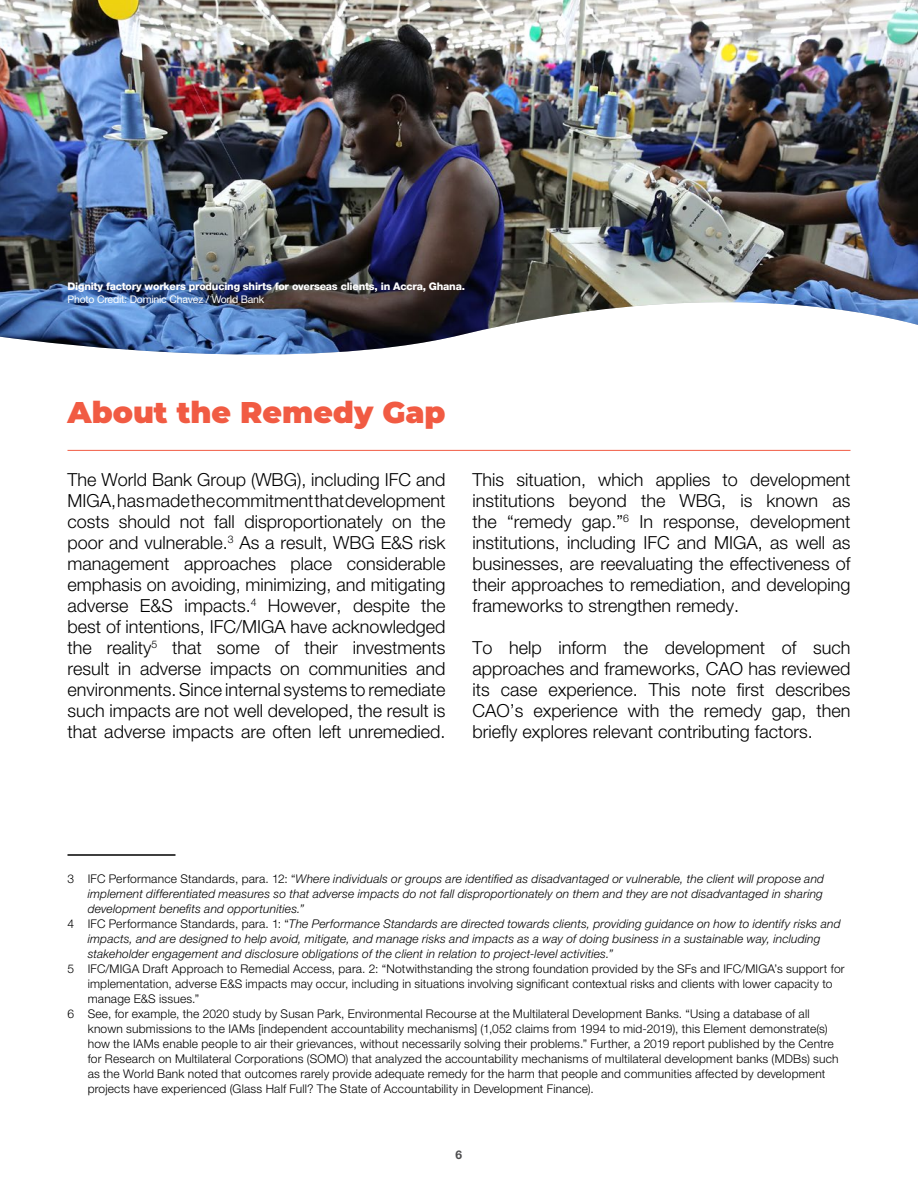
<style>
.page{position:relative;width:918px;height:1188px;background:#fff}
.page>*{position:absolute;margin:0;border:0;box-sizing:border-box;transform-origin:0 0}
.H1{font:900 30px "Montserrat";color:#f15b43}
.Body{font:300 18px/21px "Helvetica Neue LT Std";color:#000;text-align:justify}
.Footnote_Text{font:300 12px/15px "Helvetica Neue LT Std";letter-spacing:.015em;color:#000}
.Footnote_Text-2{font:italic 300 12px/15px "Helvetica Neue LT Std";letter-spacing:.015em;color:#000;text-align:justify}
.t1{font:700 12px "Helvetica Neue LT Std";color:#4d4d4f}
.t2{font:800 10.5px "Helvetica Neue LT Std";letter-spacing:-.02em;color:#fff}
.t3{font:10.5px "Helvetica Neue LT Std";letter-spacing:-.02em;color:#fff}
.s1{font-style:normal}
</style>
<div class="page">
<hr style="left:68px;top:450px;width:782px;height:1px;background:#f15b43">
<hr style="left:68px;top:854px;width:108px;height:2px;background:#000">
<img style="left:0;top:0;width:918px;height:355px">
<p class="t2" style="left:68px;top:280px;width:399px">Dignity factory workers producing shirts for overseas clients, in Accra, Ghana.</p>
<p class="t3" style="left:68px;top:293px;width:198px">Photo Credit: Dominic Chavez / World Bank</p>
<h2 class="H1" style="left:68px;top:390px;width:380px">About the Remedy Gap</h2>
<p class="Body" style="left:68px;top:469px;width:380px">The World Bank Group (WBG), including IFC and MIGA, has made the commitment that development costs should not fall disproportionately on the poor and vulnerable.<sup>3</sup> As a result, WBG E&amp;S risk management approaches place considerable emphasis on avoiding, minimizing, and mitigating adverse E&amp;S impacts.<sup>4</sup> However, despite the best of intentions, IFC/MIGA have acknowledged the reality<sup>5</sup> that some of their investments result in adverse impacts on communities and environments. Since internal systems to remediate such impacts are not well developed, the result is that adverse impacts are often left unremedied.</p>
<p class="Body" style="left:472px;top:469px;width:380px">This situation, which applies to development institutions beyond the WBG, is known as the “remedy gap.”<sup>6</sup> In response, development institutions, including IFC and MIGA, as well as businesses, are reevaluating the effectiveness of their approaches to remediation, and developing frameworks to strengthen remedy.</p>
<p class="Body" style="left:472px;top:637px;width:380px">To help inform the development of such approaches and frameworks, CAO has reviewed its case experience. This note first describes CAO’s experience with the remedy gap, then briefly explores relevant contributing factors.</p>
<p class="Footnote_Text-2" style="left:88px;top:872px;width:738px;text-indent:-20px"><span class="s1">3 IFC Performance Standards, para. 12: “</span>Where individuals or groups are identified as disadvantaged or vulnerable, the client will propose and implement differentiated measures so that adverse impacts do not fall disproportionately on them and they are not disadvantaged in sharing development benefits and opportunities.”</p>
<p class="Footnote_Text-2" style="left:88px;top:917px;width:754px;text-align:left;text-indent:-20px"><span class="s1">4 IFC Performance Standards, para. 1: “</span>The Performance Standards are directed towards clients, providing guidance on how to identify risks and impacts, and are designed to help avoid, mitigate, and manage risks and impacts as a way of doing business in a sustainable way, including stakeholder engagement and disclosure obligations of the client in relation to project-level activities.”</p>
<p class="Footnote_Text" style="left:88px;top:961px;width:758px;text-indent:-20px">5 IFC/MIGA Draft Approach to Remedial Access, para. 2: “Notwithstanding the strong foundation provided by the SFs and IFC/MIGA’s support for implementation, adverse E&amp;S impacts may occur, including in situations involving significant contextual risks and clients with lower capacity to manage E&amp;S issues.”</p>
<p class="Footnote_Text" style="left:88px;top:1006px;width:752px;text-indent:-20px">6 See, for example, the 2020 study by Susan Park, Environmental Recourse at the Multilateral Development Banks. “Using a database of all known submissions to the IAMs [independent accountability mechanisms] (1,052 claims from 1994 to mid-2019), this Element demonstrate(s) how the IAMs enable people to air their grievances, without necessarily solving their problems.” Further, a 2019 report published by the Centre for Research on Multilateral Corporations (SOMO) that analyzed the accountability mechanisms of multilateral development banks (MDBs) such as the World Bank noted that outcomes rarely provide adequate remedy for the harm that people and communities affected by development projects have experienced (Glass Half Full? The State of Accountability in Development Finance).</p>
<p class="t1" style="left:456px;top:1147px;width:8px">6</p>
</div>
